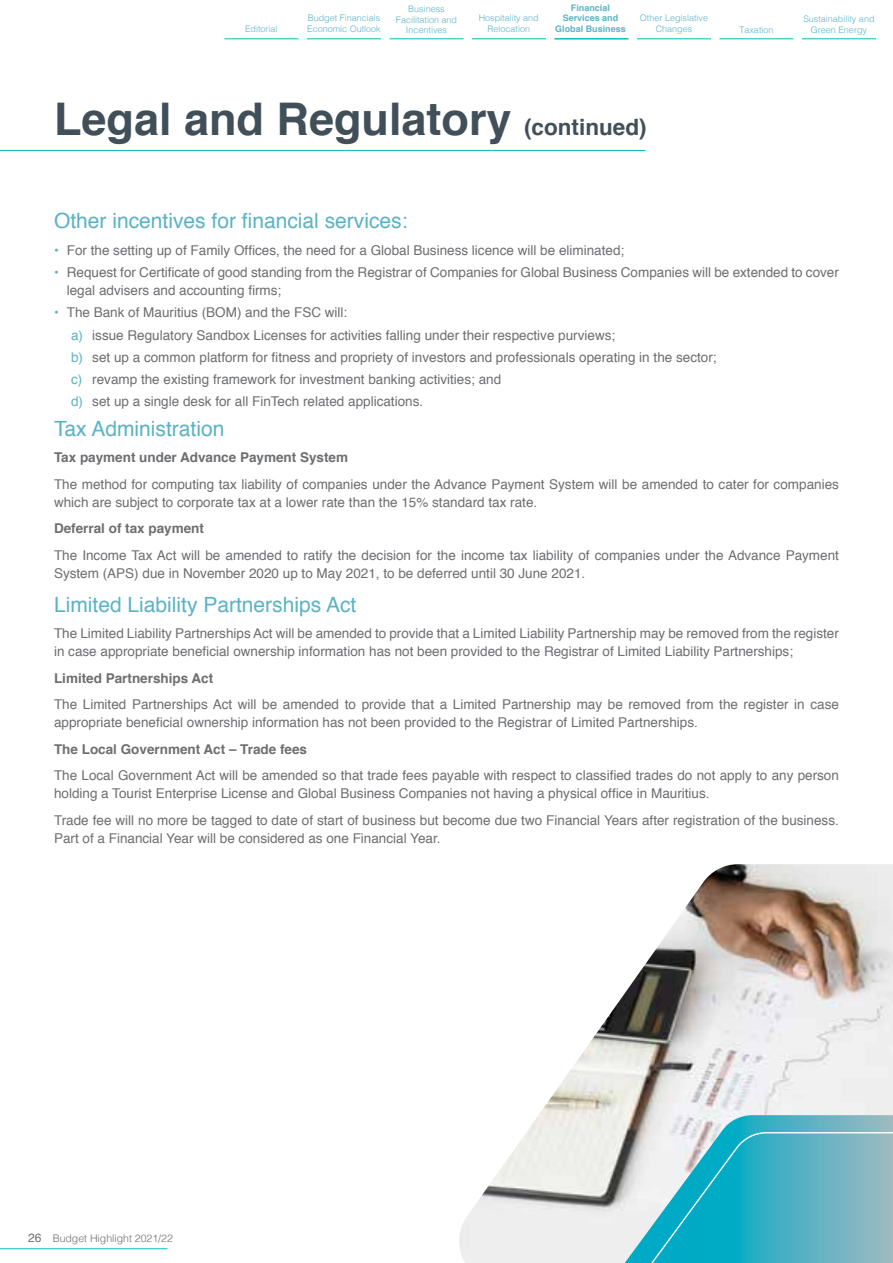
<style>
.page{position:relative;width:893px;height:1263px;background:#fff}
.page>*{position:absolute;margin:0;border:0;box-sizing:border-box;transform-origin:0 0}
.t1{font:700 45px "Helvetica";color:#415058}
.t2{font:21px "Helvetica";color:#5ab3c5}
.t3{font:13.5px/18px "Helvetica";color:#6d6e71}
.t4{font:700 13.5px "Helvetica";color:#6d6e71}
.t5{font:300 10.5px "Helvetica";color:#6d6e71}
.t6{font:300 9px/10.8px "Helvetica";color:#5ab3c5;text-align:center}
.t7{font:700 9px/10.8px "Helvetica";color:#5ab3c5;text-align:center}
.s1{font-size:22.5px}
.s2{color:#5ab3c5}
.s3{font-weight:400;font-size:12px}
</style>
<div class="page">
<hr style="left:0;top:1248px;width:168px;height:1px;background:#02bbb9">
<hr style="left:225px;top:39px;width:73px;height:1px;background:#02bbb9">
<hr style="left:307px;top:39px;width:74px;height:1px;background:#02bbb9">
<hr style="left:389px;top:39px;width:74px;height:1px;background:#02bbb9">
<hr style="left:472px;top:39px;width:74px;height:1px;background:#02bbb9">
<hr style="left:554px;top:39px;width:74px;height:1px;background:#02bbb9">
<hr style="left:637px;top:39px;width:74px;height:1px;background:#02bbb9">
<hr style="left:719px;top:39px;width:74px;height:1px;background:#02bbb9">
<hr style="left:802px;top:39px;width:74px;height:1px;background:#02bbb9">
<img style="left:459px;top:864px;width:434px;height:399px">
<svg style="left:625px;top:1115px;width:268px;height:148px;background:#66bac9"></svg>
<hr style="left:0;top:150px;width:645px;height:1px;background:#02bbb9">
<p class="t7" style="left:555px;top:2px;width:72px">Financial<br>Services and<br>Global Business</p>
<p class="t6" style="left:245px;top:23px;width:34px">Editorial</p>
<p class="t6" style="left:307px;top:12px;width:75px;text-align:left">Budget Financials<br>Economic Outlook</p>
<p class="t6" style="left:396px;top:3px;width:63px">Business<br>Facilitation and<br>Incentives</p>
<p class="t6" style="left:479px;top:12px;width:62px">Hospitality and<br>Relocation</p>
<p class="t6" style="left:640px;top:12px;width:70px">Other Legislative<br>Changes</p>
<p class="t6" style="left:739px;top:24px;width:36px">Taxation</p>
<p class="t6" style="left:803px;top:13px;width:73px">Sustainability and<br>Green Energy</p>
<h1 class="t1" style="left:54px;top:83px;width:594px">Legal and Regulatory <span class="s1">(continued)</span></h1>
<h2 class="t2" style="left:54px;top:205px;width:355px">Other incentives for financial services:</h2>
<p class="t3" style="left:54px;top:242px;width:572px"><span class="s2">•</span> For the setting up of Family Offices, the need for a Global Business licence will be eliminated;</p>
<p class="t3" style="left:67px;top:264px;width:774px;text-indent:-13px"><span class="s2">•</span> Request for Certificate of good standing from the Registrar of Companies for Global Business Companies will be extended to cover legal advisers and accounting firms;</p>
<p class="t3" style="left:71px;top:302px;width:647px;line-height:22.2px;text-indent:-17px"><span class="s2">•</span> The Bank of Mauritius (BOM) and the FSC will:<br><span class="s2">a)</span> issue Regulatory Sandbox Licenses for activities falling under their respective purviews;<br><span class="s2">b)</span> set up a common platform for fitness and propriety of investors and professionals operating in the sector; <span class="s2">c)</span> revamp the existing framework for investment banking activities; and<br><span class="s2">d)</span> set up a single desk for all FinTech related applications.</p>
<h2 class="t2" style="left:54px;top:412px;width:172px">Tax Administration</h2>
<p class="t4" style="left:54px;top:447px;width:296px">Tax payment under Advance Payment System</p>
<p class="t3" style="left:54px;top:475px;width:786px">The method for computing tax liability of companies under the Advance Payment System will be amended to cater for companies which are subject to corporate tax at a lower rate than the 15% standard tax rate.</p>
<p class="t4" style="left:54px;top:518px;width:152px">Deferral of tax payment</p>
<p class="t3" style="left:54px;top:546px;width:786px">The Income Tax Act will be amended to ratify the decision for the income tax liability of companies under the Advance Payment<br>System (APS) due in November 2020 up to May 2021, to be deferred until 30 June 2021.</p>
<h2 class="t2" style="left:54px;top:588px;width:304px">Limited Liability Partnerships Act</h2>
<p class="t3" style="left:54px;top:625px;width:786px">The Limited Liability Partnerships Act will be amended to provide that a Limited Liability Partnership may be removed from the register in case appropriate beneficial ownership information has not been provided to the Registrar of Limited Liability Partnerships;</p>
<p class="t4" style="left:54px;top:667px;width:161px">Limited Partnerships Act</p>
<p class="t3" style="left:54px;top:696px;width:786px">The Limited Partnerships Act will be amended to provide that a Limited Partnership may be removed from the register in case appropriate beneficial ownership information has not been provided to the Registrar of Limited Partnerships.</p>
<p class="t4" style="left:54px;top:738px;width:255px">The Local Government Act – Trade fees</p>
<p class="t3" style="left:54px;top:767px;width:786px">The Local Government Act will be amended so that trade fees payable with respect to classified trades do not apply to any person holding a Tourist Enterprise License and Global Business Companies not having a physical office in Mauritius.</p>
<p class="t3" style="left:54px;top:811px;width:786px">Trade fee will no more be tagged to date of start of business but become due two Financial Years after registration of the business.<br>Part of a Financial Year will be considered as one Financial Year.</p>
<p class="t5" style="left:28px;top:1229px;width:146px"><span class="s3">26</span> Budget Highlight 2021/22</p>
</div>
